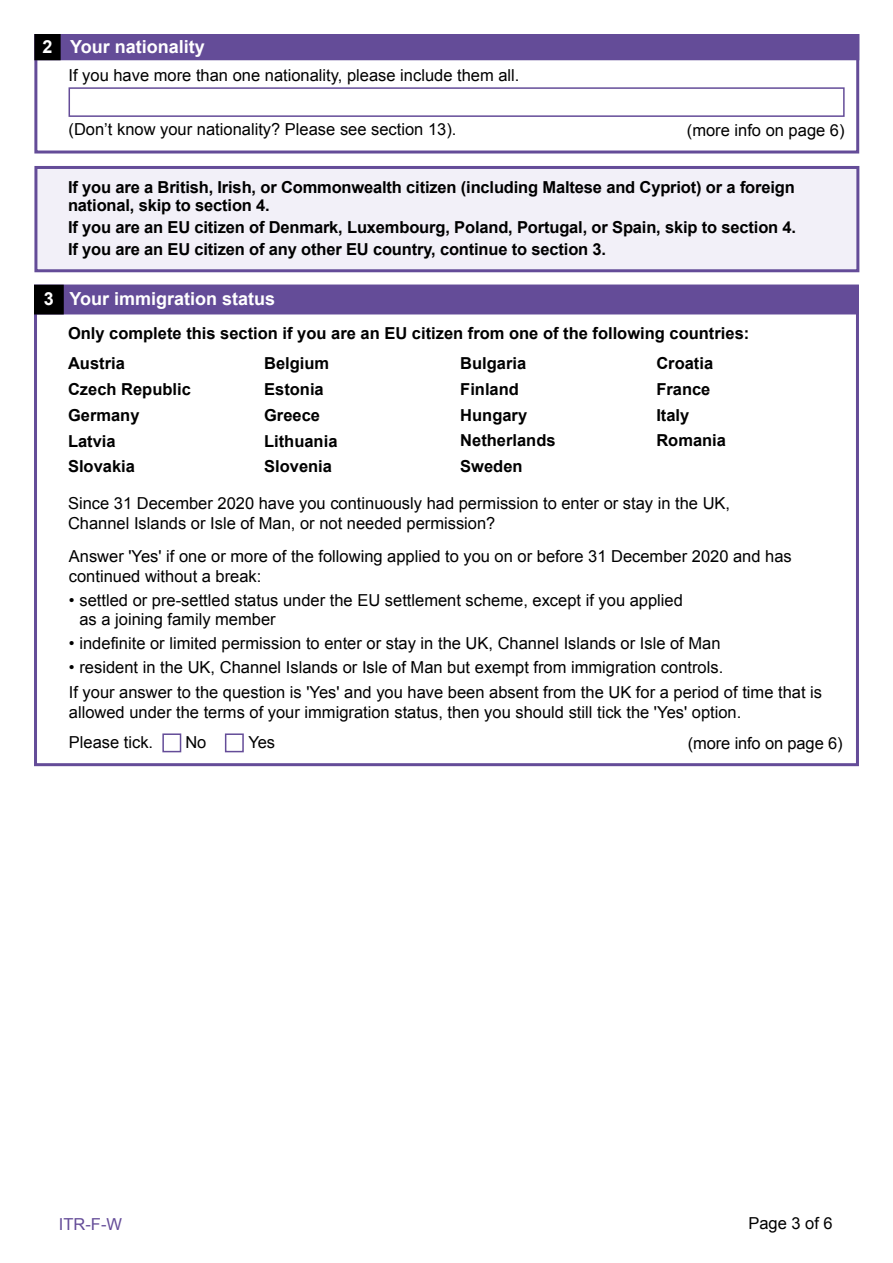
<style>
.page{position:relative;width:893px;height:1263px;background:#fff}
.page>*{position:absolute;margin:0;border:0;box-sizing:border-box;transform-origin:0 0}
.t1{font:700 18px "Arial";color:#fff}
.t2{font:16.5px/19.5px "Arial";color:#000}
.t3{font:700 16.5px/18px "Arial";color:#000}
.t4{font:16.5px "Arial";color:#644c98}
</style>
<div class="page">
<div style="left:34px;top:166px;width:825px;height:106px;background:#f2f0f8;border:3px solid #644c98"></div>
<div style="left:34px;top:34px;width:825px;height:119px;border:3px solid #644c98"></div>
<div style="left:35px;top:35px;width:824px;height:25px;background:#644c98"></div>
<div style="left:34px;top:34px;width:825px;height:26px;border:2px solid #644c98"></div>
<div style="left:35px;top:35px;width:25px;height:25px;background:#000"></div>
<div style="left:34px;top:34px;width:27px;height:26px;border:2px solid #000"></div>
<div style="left:69px;top:87px;width:776px;height:30px;border:2px solid #644c98"></div>
<div style="left:35px;top:285px;width:823px;height:29px;background:#644c98"></div>
<div style="left:35px;top:285px;width:28px;height:29px;background:#000"></div>
<div style="left:34px;top:285px;width:30px;height:29px;border:2px solid #000"></div>
<svg style="left:162px;top:733px;width:82px;height:20px"></svg>
<h3 class="t1" style="left:43px;top:34px;width:164px">2 Your nationality</h3>
<p class="t2" style="left:69px;top:66px;width:452px">If you have more than one nationality, please include them all.</p>
<p class="t2" style="left:69px;top:120px;width:389px">(Don’t know your nationality? Please see section 13).</p>
<p class="t2" style="left:687px;top:120px;width:159px">(more info on page 6)</p>
<p class="t3" style="left:68px;top:179px;width:728px">If you are a British, Irish, or Commonwealth citizen (including Maltese and Cypriot) or a foreign national, skip to section 4.</p>
<p class="t3" style="left:68px;top:219px;width:730px">If you are an EU citizen of Denmark, Luxembourg, Poland, Portugal, or Spain, skip to section 4.</p>
<p class="t3" style="left:68px;top:241px;width:540px">If you are an EU citizen of any other EU country, continue to section 3.</p>
<h3 class="t1" style="left:44px;top:287px;width:233px">3 Your immigration status</h3>
<p class="t3" style="left:68px;top:325px;width:683px">Only complete this section if you are an EU citizen from one of the following countries:</p>
<p class="t3" style="left:68px;top:355px;width:58px">Austria</p>
<p class="t3" style="left:264px;top:355px;width:67px">Belgium</p>
<p class="t3" style="left:460px;top:355px;width:68px">Bulgaria</p>
<p class="t3" style="left:656px;top:355px;width:58px">Croatia</p>
<p class="t3" style="left:68px;top:380px;width:124px">Czech Republic</p>
<p class="t3" style="left:264px;top:380px;width:61px">Estonia</p>
<p class="t3" style="left:460px;top:380px;width:60px">Finland</p>
<p class="t3" style="left:656px;top:380px;width:56px">France</p>
<p class="t3" style="left:68px;top:406px;width:73px">Germany</p>
<p class="t3" style="left:264px;top:406px;width:57px">Greece</p>
<p class="t3" style="left:460px;top:406px;width:68px">Hungary</p>
<p class="t3" style="left:656px;top:406px;width:35px">Italy</p>
<p class="t3" style="left:68px;top:432px;width:49px">Latvia</p>
<p class="t3" style="left:264px;top:432px;width:75px">Lithuania</p>
<p class="t3" style="left:460px;top:432px;width:97px">Netherlands</p>
<p class="t3" style="left:656px;top:432px;width:71px">Romania</p>
<p class="t3" style="left:68px;top:458px;width:68px">Slovakia</p>
<p class="t3" style="left:264px;top:458px;width:69px">Slovenia</p>
<p class="t3" style="left:460px;top:458px;width:64px">Sweden</p>
<p class="t2" style="left:68px;top:494px;width:664px">Since 31 December 2020 have you continuously had permission to enter or stay in the UK,<br>Channel Islands or Isle of Man, or not needed permission?</p>
<p class="t2" style="left:69px;top:547px;width:724px">Answer 'Yes' if one or more of the following applied to you on or before 31 December 2020 and has continued without a break:</p>
<p class="t2" style="left:79px;top:590px;width:605px;text-indent:-11px">• settled or pre-settled status under the EU settlement scheme, except if you applied as a joining family member</p>
<p class="t2" style="left:69px;top:633px;width:653px">• indefinite or limited permission to enter or stay in the UK, Channel Islands or Isle of Man</p>
<p class="t2" style="left:69px;top:657px;width:656px">• resident in the UK, Channel Islands or Isle of Man but exempt from immigration controls.</p>
<p class="t2" style="left:69px;top:683px;width:755px">If your answer to the question is 'Yes' and you have been absent from the UK for a period of time that is allowed under the terms of your immigration status, then you should still tick the 'Yes' option.</p>
<p class="t2" style="left:69px;top:732px;width:86px">Please tick.</p>
<p class="t2" style="left:186px;top:733px;width:22px">No</p>
<p class="t2" style="left:249px;top:733px;width:28px">Yes</p>
<p class="t2" style="left:688px;top:734px;width:156px">(more info on page 6)</p>
<p class="t4" style="left:59px;top:1213px;width:65px">ITR-F-W</p>
<p class="t2" style="left:748px;top:1214px;width:86px">Page 3 of 6</p>
</div>
